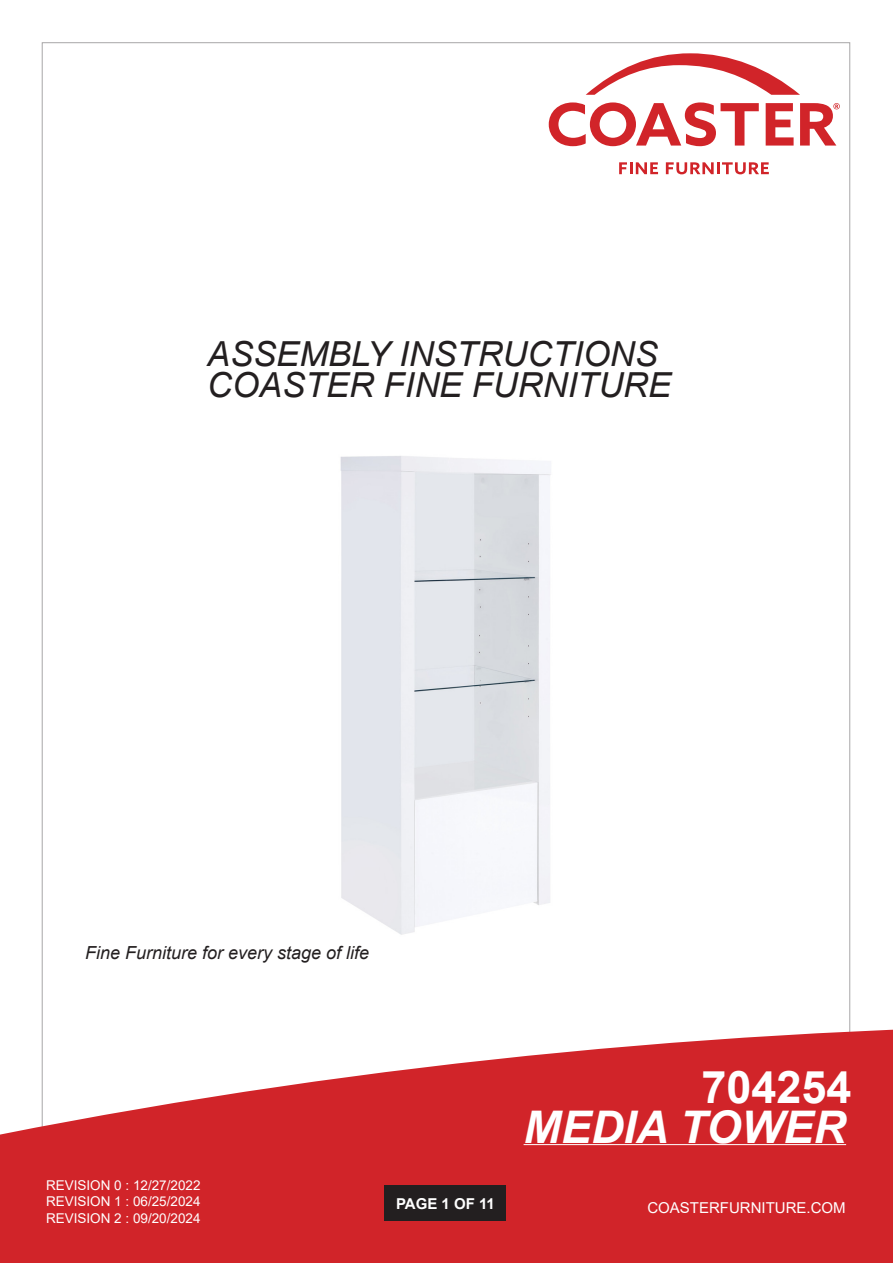
<style>
.page{position:relative;width:893px;height:1263px;background:#fff}
.page>*{position:absolute;margin:0;border:0;box-sizing:border-box;transform-origin:0 0}
.t1{font:italic 700 45px "Arial";color:#fff}
.t2{font:700 45px "Arial";color:#fff}
.t3{font:italic 34.5px/31px "Arial";color:#231f20}
.t4{font:italic 18px "Arial";color:#231f20}
.t5{font:15px "Arial";color:#fff}
.t6{font:700 15px "Arial";color:#fff}
.t7{font:13.5px/16.2px "Arial";color:#fff;text-align:justify}
</style>
<div class="page">
<svg style="left:0;top:1024px;width:893px;height:239px;fill:#d12429"></svg>
<div style="left:385px;top:1185px;width:121px;height:36px;background:#231f20"></div>
<svg style="left:619px;top:162px;width:39px;height:12px"></svg>
<svg style="left:666px;top:162px;width:103px;height:12px"></svg>
<svg style="left:586px;top:53px;width:214px;height:42px"></svg>
<svg style="left:549px;top:102px;width:210px;height:44px"></svg>
<svg style="left:800px;top:103px;width:40px;height:43px"></svg>
<svg style="left:766px;top:103px;width:28px;height:43px"></svg>
<hr style="left:524px;top:1144px;width:322px;height:1px;background:#fff">
<img style="left:340px;top:456px;width:211px;height:479px">
<h2 class="t3" style="left:207px;top:339px;width:465px">ASSEMBLY INSTRUCTIONS<br>COASTER FINE FURNITURE</h2>
<h3 class="t4" style="left:85px;top:941px;width:286px">Fine Furniture for every stage of life</h3>
<p class="t7" style="left:46px;top:1177px;width:156px">REVISION 0 : 12/27/2022<br>REVISION 1 : 06/25/2024<br>REVISION 2 : 09/20/2024</p>
<p class="t6" style="left:396px;top:1193px;width:100px">PAGE 1 OF 11</p>
<h1 class="t2" style="left:701px;top:1055px;width:152px">704254</h1>
<h1 class="t1" style="left:524px;top:1097px;width:324px">MEDIA TOWER</h1>
<p class="t5" style="left:647px;top:1197px;width:200px">COASTERFURNITURE.COM</p>
</div>
